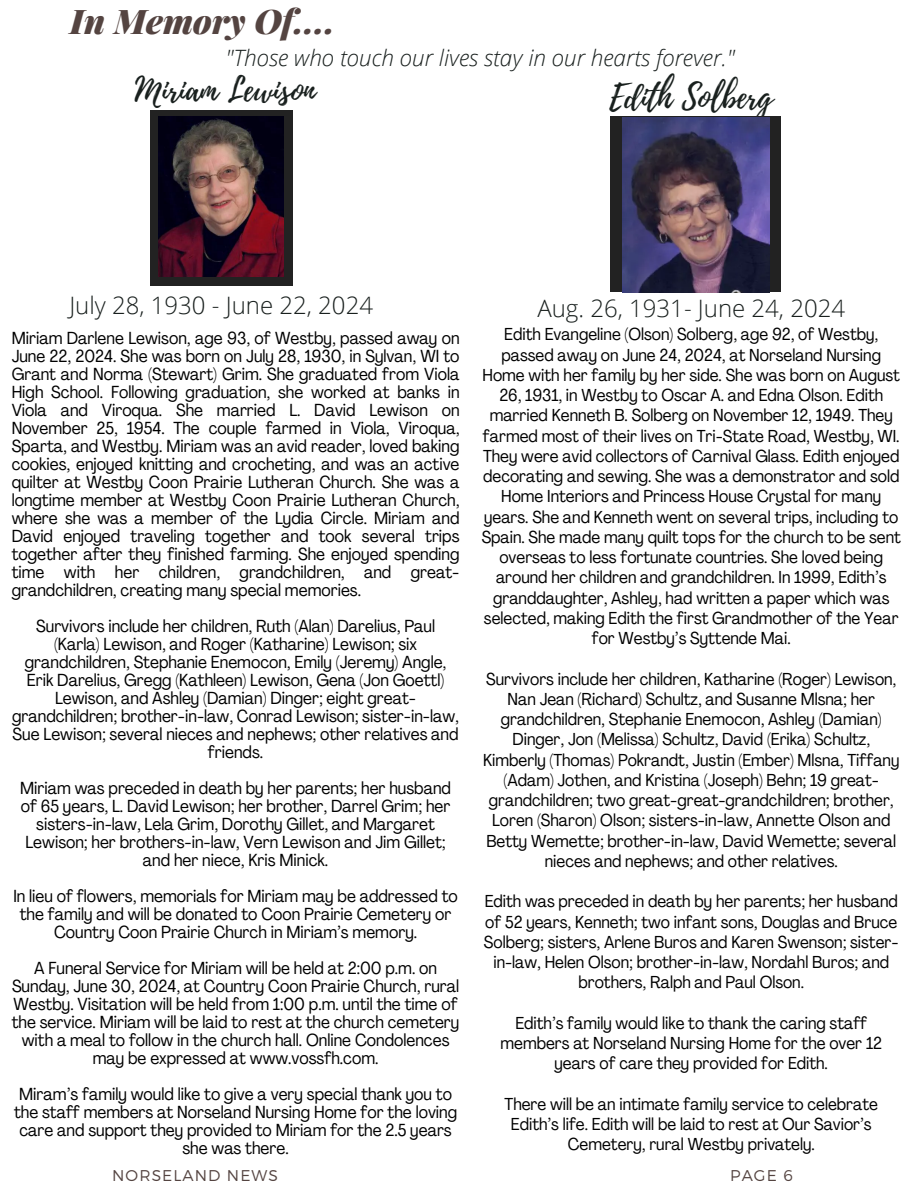
<style>
.page{position:relative;width:918px;height:1188px;background:#fff}
.page>*{position:absolute;margin:0;border:0;box-sizing:border-box;transform-origin:0 0}
.t1{font:italic 900 34.05px "Playfair Display";color:#544441}
.t2{font:33px "Playlist Script";color:#19201e}
.t3{font:300 24px "Open Sans";color:#19201e}
.t4{font:italic 300 22.5px "Open Sans";color:#19201e}
.t5{font:condensed 17.25px/18px "Agrandir";color:#000;text-align:center}
.t6{font:condensed 17.1px/20.2px "Agrandir";color:#000;text-align:center}
.t7{font:300 15.6px "Montserrat";letter-spacing:.07em;color:#544441}
</style>
<div class="page">
<div style="left:150px;top:110px;width:143px;height:176px;background:#222"></div>
<img style="left:159px;top:116px;width:125px;height:161px">
<div style="left:610px;top:116px;width:171px;height:175px;background:#222"></div>
<img style="left:623px;top:118px;width:146px;height:174px">
<h3 class="t1" style="left:70px;top:-3px;width:267px">In Memory Of....</h3>
<p class="t4" style="left:225px;top:42px;width:511px">"Those who touch our lives stay in our hearts forever."</p>
<h1 class="t2" style="left:610px;top:73px;width:165px">Edith Solberg</h1>
<h2 class="t2" style="left:135px;top:67px;width:182px">Miriam Lewison</h2>
<p class="t3" style="left:69px;top:289px;width:305px">July 28, 1930 - June 22, 2024</p>
<p class="t5" style="left:12px;top:331px;width:449px;text-align:justify">Miriam Darlene Lewison, age 93, of Westby, passed away on June 22, 2024. She was born on July 28, 1930, in Sylvan, WI to Grant and Norma (Stewart) Grim. She graduated from Viola High School. Following graduation, she worked at banks in Viola and Viroqua. She married L. David Lewison on November 25, 1954. The couple farmed in Viola, Viroqua, Sparta, and Westby. Miriam was an avid reader, loved baking cookies, enjoyed knitting and crocheting, and was an active quilter at Westby Coon Prairie Lutheran Church. She was a longtime member at Westby Coon Prairie Lutheran Church, where she was a member of the Lydia Circle. Miriam and David enjoyed traveling together and took several trips together after they finished farming. She enjoyed spending time with her children, grandchildren, and great&shy;grandchildren, creating many special memories.</p>
<p class="t5" style="left:12px;top:619px;width:448px">Survivors include her children, Ruth (Alan) Darelius, Paul (Karla) Lewison, and Roger (Katharine) Lewison; six grandchildren, Stephanie Enemocon, Emily (Jeremy) Angle, Erik Darelius, Gregg (Kathleen) Lewison, Gena (Jon Goettl)<br>Lewison, and Ashley (Damian) Dinger; eight great&shy;grandchildren; brother-in-law, Conrad Lewison; sister-in-law, Sue Lewison; several nieces and nephews; other relatives and friends.</p>
<p class="t5" style="left:20px;top:781px;width:432px">Miriam was preceded in death by her parents; her husband of 65 years, L. David Lewison; her brother, Darrel Grim; her sisters-in-law, Lela Grim, Dorothy Gillet, and Margaret Lewison; her brothers-in-law, Vern Lewison and Jim Gillet; and her niece, Kris Minick.</p>
<p class="t5" style="left:13px;top:889px;width:446px">In lieu of flowers, memorials for Miriam may be addressed to the family and will be donated to Coon Prairie Cemetery or<br>Country Coon Prairie Church in Miriam’s memory.</p>
<h4 class="t5" style="left:12px;top:961px;width:449px">A Funeral Service for Miriam will be held at 2:00 p.m. on Sunday, June 30, 2024, at Country Coon Prairie Church, rural Westby. Visitation will be held from 1:00 p.m. until the time of the service. Miriam will be laid to rest at the church cemetery with a meal to follow in the church hall. Online Condolences may be expressed at www.vossfh.com.</h4>
<h4 class="t5" style="left:14px;top:1087px;width:445px">Miram’s family would like to give a very special thank you to the staff members at Norseland Nursing Home for the loving care and support they provided to Miriam for the 2.5 years she was there.</h4>
<p class="t3" style="left:537px;top:291px;width:309px">Aug. 26, 1931- June 24, 2024</p>
<p class="t6" style="left:482px;top:326px;width:421px">Edith Evangeline (Olson) Solberg, age 92, of Westby, passed away on June 24, 2024, at Norseland Nursing Home with her family by her side. She was born on August 26, 1931, in Westby to Oscar A. and Edna Olson. Edith married Kenneth B. Solberg on November 12, 1949. They farmed most of their lives on Tri-State Road, Westby, WI.<br>They were avid collectors of Carnival Glass. Edith enjoyed decorating and sewing. She was a demonstrator and sold Home Interiors and Princess House Crystal for many years. She and Kenneth went on several trips, including to Spain. She made many quilt tops for the church to be sent overseas to less fortunate countries. She loved being around her children and grandchildren. In 1999, Edith’s granddaughter, Ashley, had written a paper which was selected, making Edith the first Grandmother of the Year for Westby’s Syttende Mai.</p>
<p class="t6" style="left:483px;top:670px;width:418px">Survivors include her children, Katharine (Roger) Lewison, Nan Jean (Richard) Schultz, and Susanne Mlsna; her grandchildren, Stephanie Enemocon, Ashley (Damian)<br>Dinger, Jon (Melissa) Schultz, David (Erika) Schultz, Kimberly (Thomas) Pokrandt, Justin (Ember) Mlsna, Tiffany (Adam) Jothen, and Kristina (Joseph) Behn; 19 great&shy;grandchildren; two great-great-grandchildren; brother, Loren (Sharon) Olson; sisters-in-law, Annette Olson and Betty Wemette; brother-in-law, David Wemette; several nieces and nephews; and other relatives.</p>
<p class="t6" style="left:484px;top:893px;width:416px">Edith was preceded in death by her parents; her husband of 52 years, Kenneth; two infant sons, Douglas and Bruce Solberg; sisters, Arlene Buros and Karen Swenson; sister&shy;in-law, Helen Olson; brother-in-law, Nordahl Buros; and brothers, Ralph and Paul Olson.</p>
<p class="t6" style="left:501px;top:1014px;width:383px">Edith’s family would like to thank the caring staff members at Norseland Nursing Home for the over 12 years of care they provided for Edith.</p>
<p class="t6" style="left:505px;top:1095px;width:375px">There will be an intimate family service to celebrate<br>Edith’s life. Edith will be laid to rest at Our Savior’s<br>Cemetery, rural Westby privately.</p>
<p class="t7" style="left:112px;top:1165px;width:167px">NORSELAND NEWS</p>
<h3 class="t7" style="left:730px;top:1165px;width:64px">PAGE 6</h3>
</div>
